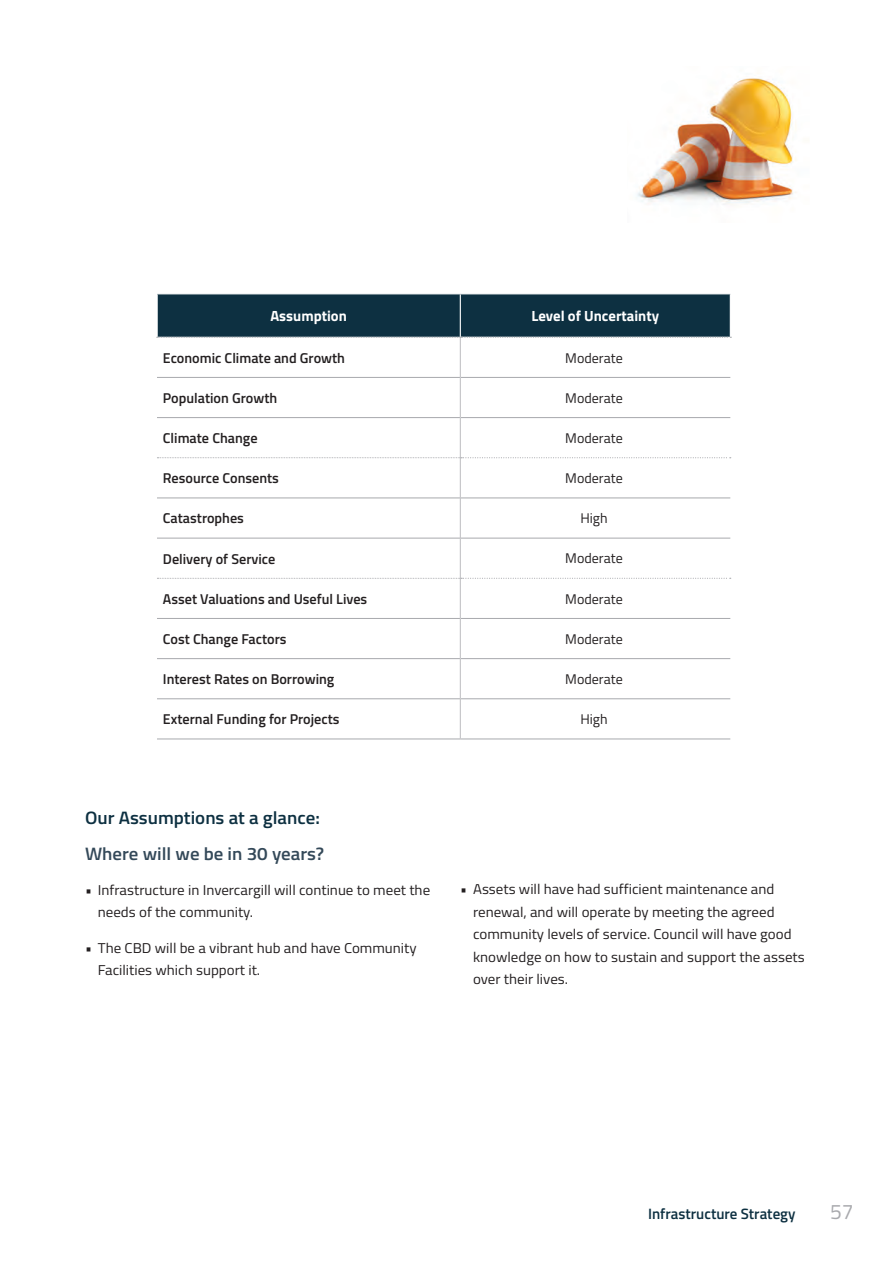
<style>
.page{position:relative;width:893px;height:1263px;background:#fff}
.page>*{position:absolute;margin:0;border:0;box-sizing:border-box;transform-origin:0 0}
.t1{font:21px "Titillium";color:#a8a9ad}
.t2{font:600 18px "Titillium";color:#0d3041;scale:1.05 1}
.t3{font:600 18px "Titillium";color:#344959;scale:1.05 1}
.t4{font:600 15px "Titillium";color:#0d3041}
.t5{font:700 14.7px "Titillium";color:#fff}
.t6{font:14.25px/22.5px "Titillium";color:#231f20;scale:1.05 1}
.t7{font:600 14.25px "Titillium";color:#231f20}
.t8{font:13.95px "Titillium";color:#231f20}
</style>
<div class="page">
<svg style="left:157px;top:294px;width:574px;height:44px;background:#163748"></svg>
<svg style="left:157px;top:457px;width:574px;height:1px"></svg>
<svg style="left:157px;top:578px;width:574px;height:1px"></svg>
<hr style="left:460px;top:294px;width:1px;height:43px;background:#fff">
<hr style="left:730px;top:294px;width:1px;height:43px;background:#fff">
<hr style="left:157px;top:377px;width:303px;height:1px;background:#a8a9ad">
<hr style="left:461px;top:377px;width:269px;height:1px;background:#a8a9ad">
<hr style="left:157px;top:417px;width:303px;height:1px;background:#a8a9ad">
<hr style="left:461px;top:417px;width:269px;height:1px;background:#a8a9ad">
<hr style="left:157px;top:498px;width:303px;height:1px;background:#a8a9ad">
<hr style="left:461px;top:498px;width:269px;height:1px;background:#a8a9ad">
<hr style="left:157px;top:538px;width:303px;height:1px;background:#a8a9ad">
<hr style="left:461px;top:538px;width:269px;height:1px;background:#a8a9ad">
<hr style="left:157px;top:618px;width:303px;height:1px;background:#a8a9ad">
<hr style="left:461px;top:618px;width:269px;height:1px;background:#a8a9ad">
<hr style="left:157px;top:658px;width:303px;height:1px;background:#a8a9ad">
<hr style="left:461px;top:658px;width:269px;height:1px;background:#a8a9ad">
<hr style="left:157px;top:698px;width:303px;height:1px;background:#a8a9ad">
<hr style="left:461px;top:698px;width:269px;height:1px;background:#a8a9ad">
<hr style="left:157px;top:739px;width:303px;height:1px;background:#a8a9ad">
<hr style="left:460px;top:739px;width:270px;height:1px;background:#a8a9ad">
<hr style="left:460px;top:338px;width:1px;height:39px;background:#bcbdc0">
<hr style="left:460px;top:377px;width:1px;height:41px;background:#bcbdc0">
<hr style="left:460px;top:418px;width:1px;height:40px;background:#bcbdc0">
<hr style="left:460px;top:458px;width:1px;height:40px;background:#bcbdc0">
<hr style="left:460px;top:498px;width:1px;height:40px;background:#bcbdc0">
<hr style="left:460px;top:538px;width:1px;height:40px;background:#bcbdc0">
<hr style="left:460px;top:578px;width:1px;height:40px;background:#bcbdc0">
<hr style="left:460px;top:618px;width:1px;height:41px;background:#bcbdc0">
<hr style="left:460px;top:659px;width:1px;height:40px;background:#bcbdc0">
<hr style="left:460px;top:699px;width:1px;height:40px;background:#bcbdc0">
<img style="left:637px;top:78px;width:159px;height:127px">
<p class="t5" style="left:270px;top:305px;width:78px">Assumption</p>
<p class="t5" style="left:531px;top:305px;width:129px">Level of Uncertainty</p>
<p class="t7" style="left:163px;top:347px;width:184px">Economic Climate and Growth</p>
<p class="t8" style="left:565px;top:347px;width:59px">Moderate</p>
<p class="t7" style="left:163px;top:387px;width:116px">Population Growth</p>
<p class="t8" style="left:565px;top:388px;width:59px">Moderate</p>
<p class="t7" style="left:163px;top:427px;width:96px">Climate Change</p>
<p class="t8" style="left:565px;top:428px;width:59px">Moderate</p>
<p class="t7" style="left:163px;top:467px;width:118px">Resource Consents</p>
<p class="t8" style="left:565px;top:468px;width:59px">Moderate</p>
<p class="t7" style="left:163px;top:508px;width:83px">Catastrophes</p>
<p class="t8" style="left:580px;top:508px;width:29px">High</p>
<p class="t7" style="left:163px;top:548px;width:114px">Delivery of Service</p>
<p class="t8" style="left:565px;top:548px;width:59px">Moderate</p>
<p class="t7" style="left:163px;top:588px;width:206px">Asset Valuations and Useful Lives</p>
<p class="t8" style="left:565px;top:588px;width:59px">Moderate</p>
<p class="t7" style="left:163px;top:628px;width:125px">Cost Change Factors</p>
<p class="t8" style="left:565px;top:629px;width:59px">Moderate</p>
<p class="t7" style="left:163px;top:668px;width:173px">Interest Rates on Borrowing</p>
<p class="t8" style="left:565px;top:669px;width:59px">Moderate</p>
<p class="t7" style="left:163px;top:708px;width:178px">External Funding for Projects</p>
<p class="t8" style="left:580px;top:709px;width:29px">High</p>
<p class="t2" style="left:85px;top:804px;width:225px">Our Assumptions at a glance:</p>
<p class="t3" style="left:85px;top:840px;width:229px">Where will we be in 30 years?</p>
<p class="t6" style="left:98px;top:878px;width:318px;text-indent:-13px">• Infrastructure in Invercargill will continue to meet the needs of the community.</p>
<p class="t6" style="left:98px;top:936px;width:305px;text-indent:-13px">• The CBD will be a vibrant hub and have Community<br>Facilities which support it.</p>
<p class="t6" style="left:473px;top:877px;width:317px;text-indent:-13px">• Assets will have had sufficient maintenance and renewal, and will operate by meeting the agreed community levels of service. Council will have good knowledge on how to sustain and support the assets over their lives.</p>
<p class="t4" style="left:648px;top:1202px;width:149px">Infrastructure Strategy</p>
<h1 class="t1" style="left:830px;top:1196px;width:25px">57</h1>
</div>
